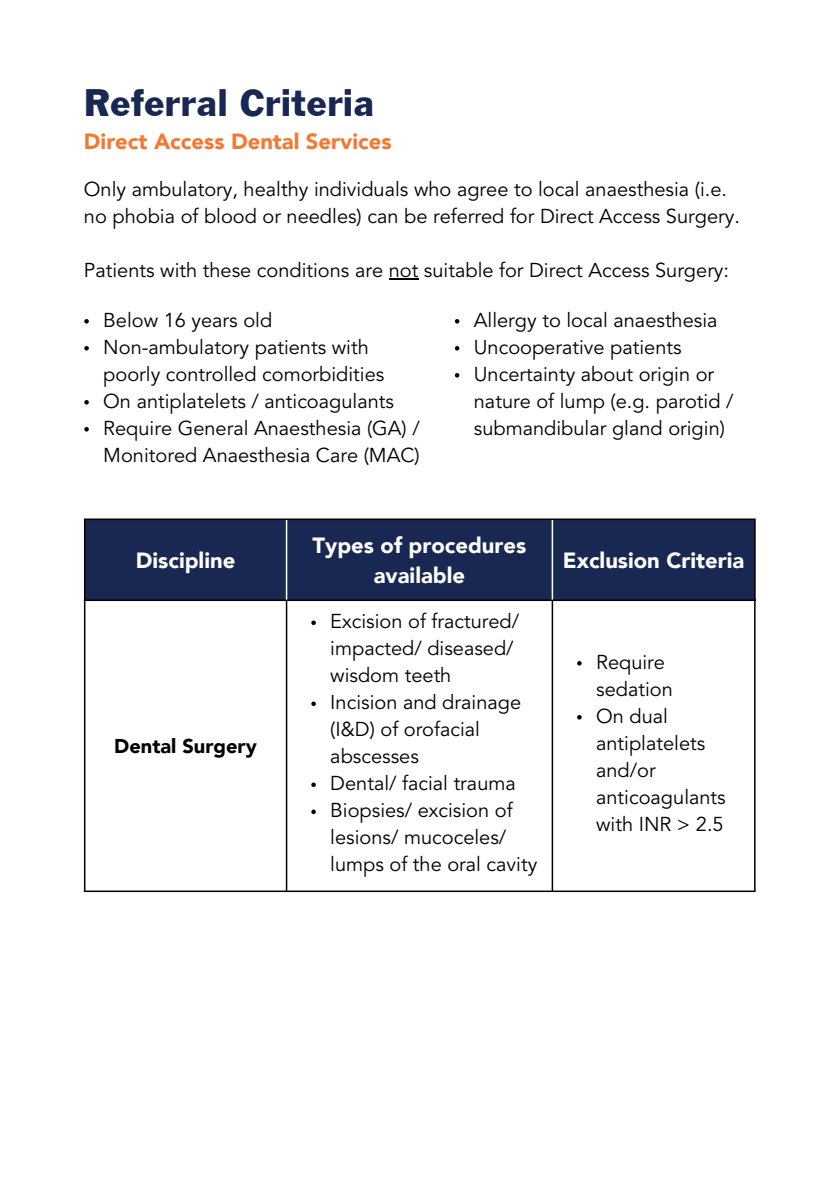
<style>
.page{position:relative;width:839px;height:1191px;background:#fff}
.page>*{position:absolute;margin:0;border:0;box-sizing:border-box;transform-origin:0 0}
.t1{font:40px "Franklin Gothic";color:#182853}
.t2{font:900 22px/30px "Avenir LT";color:#fff;text-align:center}
.t3{font:900 22px "Avenir LT";color:#f47832}
.t4{font:20px/27px "Avenir LT Std";color:#000}
.t5{font:900 20px "Avenir LT";color:#000}
</style>
<div class="page">
<div style="left:85px;top:520px;width:669px;height:80px;background:#182853"></div>
<svg style="left:311px;top:621px;width:5px;height:4px"></svg>
<svg style="left:311px;top:702px;width:5px;height:4px"></svg>
<svg style="left:311px;top:783px;width:5px;height:4px"></svg>
<svg style="left:311px;top:810px;width:5px;height:4px"></svg>
<svg style="left:577px;top:661px;width:4px;height:5px"></svg>
<svg style="left:577px;top:715px;width:4px;height:5px"></svg>
<hr style="left:84px;top:520px;width:1px;height:371px;background:#000">
<hr style="left:286px;top:601px;width:1px;height:290px;background:#000">
<hr style="left:551px;top:601px;width:2px;height:290px;background:#000">
<hr style="left:754px;top:520px;width:1px;height:371px;background:#000">
<hr style="left:84px;top:519px;width:671px;height:1px;background:#000">
<hr style="left:84px;top:600px;width:671px;height:1px;background:#000">
<hr style="left:84px;top:891px;width:671px;height:1px;background:#000">
<hr style="left:286px;top:520px;width:1px;height:80px;background:#fff">
<hr style="left:551px;top:520px;width:2px;height:80px;background:#fff">
<hr style="left:389px;top:278px;width:29px;height:2px;background:#000">
<svg style="left:84px;top:319px;width:5px;height:5px"></svg>
<svg style="left:84px;top:346px;width:5px;height:5px"></svg>
<svg style="left:84px;top:400px;width:5px;height:5px"></svg>
<svg style="left:84px;top:427px;width:5px;height:5px"></svg>
<svg style="left:455px;top:319px;width:4px;height:5px"></svg>
<svg style="left:455px;top:346px;width:4px;height:5px"></svg>
<svg style="left:455px;top:373px;width:4px;height:5px"></svg>
<p class="t1" style="left:84px;top:89px;width:292px">Referral Criteria</p>
<p class="t3" style="left:84px;top:128px;width:309px">Direct Access Dental Services</p>
<p class="t4" style="left:84px;top:177px;width:657px">Only ambulatory, healthy individuals who agree to local anaesthesia (i.e. no phobia of blood or needles) can be referred for Direct Access Surgery.</p>
<p class="t4" style="left:84px;top:258px;width:646px">Patients with these conditions are not suitable for Direct Access Surgery:</p>
<p class="t4" style="left:103px;top:308px;width:170px">Below 16 years old</p>
<p class="t4" style="left:103px;top:335px;width:282px">Non-ambulatory patients with poorly controlled comorbidities</p>
<p class="t4" style="left:103px;top:389px;width:292px">On antiplatelets / anticoagulants</p>
<p class="t4" style="left:103px;top:416px;width:318px">Require General Anaesthesia (GA) /<br>Monitored Anaesthesia Care (MAC)</p>
<p class="t4" style="left:474px;top:308px;width:245px">Allergy to local anaesthesia</p>
<p class="t4" style="left:474px;top:335px;width:209px">Uncooperative patients</p>
<p class="t4" style="left:474px;top:362px;width:261px">Uncertainty about origin or nature of lump (e.g. parotid / submandibular gland origin)</p>
<h1 class="t2" style="left:136px;top:545px;width:101px">Discipline</h1>
<p class="t5" style="left:114px;top:733px;width:144px">Dental Surgery</p>
<h1 class="t2" style="left:312px;top:530px;width:215px">Types of procedures available</h1>
<p class="t4" style="left:330px;top:609px;width:190px">Excision of fractured/ impacted/ diseased/ wisdom teeth</p>
<p class="t4" style="left:330px;top:690px;width:192px">Incision and drainage (I&amp;D) of orofacial abscesses</p>
<p class="t4" style="left:330px;top:771px;width:187px">Dental/ facial trauma</p>
<p class="t4" style="left:330px;top:798px;width:208px">Biopsies/ excision of lesions/ mucoceles/ lumps of the oral cavity</p>
<h1 class="t2" style="left:563px;top:545px;width:183px">Exclusion Criteria</h1>
<p class="t4" style="left:596px;top:650px;width:78px">Require sedation</p>
<p class="t4" style="left:596px;top:704px;width:131px">On dual antiplatelets and/or anticoagulants with INR &gt; 2.5</p>
</div>
